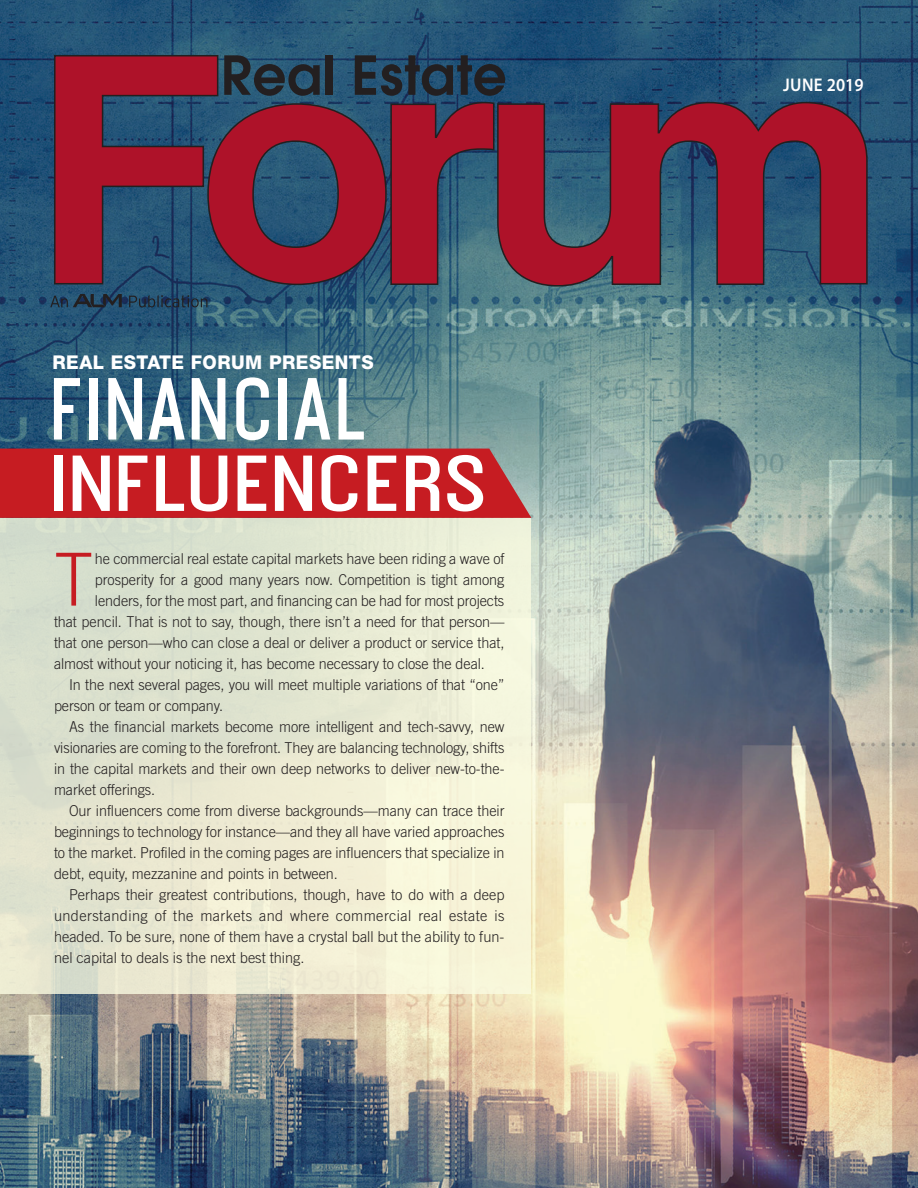
<style>
.page{position:relative;width:918px;height:1188px;background:#fff}
.page>*{position:absolute;margin:0;border:0;box-sizing:border-box;transform-origin:0 0}
.t1{font:700 77.55px "Ostrich Proper";letter-spacing:-.01em;color:#fff}
.t2{font:300 73.2px "Trade Gothic LT Std";color:#c61c22}
.t3{font:700 69.75px "Ostrich Proper";letter-spacing:-.01em;color:#fff;scale:1.22 1}
.t4{font:800 19.05px "Helvetica Neue LT Std";letter-spacing:.025em;color:#fff}
.t5{font:600 18.45px "Myriad Pro";letter-spacing:.01em;color:#fff;scale:.93 1}
.t6{font:300 15px "Trade Gothic LT Std";letter-spacing:-.005em;color:#231f20;scale:.96 1}
.t7{font:300 15px "Trade Gothic LT Std";letter-spacing:-.005em;color:#231f20}
.t8{font:300 15px "Trade Gothic LT Std";letter-spacing:.03em;color:#231f20}
</style>
<div class="page">
<img style="left:0;top:0;width:918px;height:1188px">
<svg style="left:129px;top:295px;width:79px;height:12px"></svg>
<svg style="left:50px;top:294px;width:72px;height:13px"></svg>
<svg style="left:496px;top:101px;width:372px;height:186px;background:#73314a"></svg>
<svg style="left:53px;top:54px;width:452px;height:232px;background:#65334c"></svg>
<svg style="left:0;top:518px;width:531px;height:476px;background:#e7e8d2"></svg>
<div style="left:0;top:449px;width:531px;height:69px;background:#c61c22"></div>
<p class="t4" style="left:52px;top:351px;width:323px">REAL ESTATE FORUM PRESENTS</p>
<h1 class="t1" style="left:51px;top:359px;width:322px">FINANCIAL</h1>
<h3 class="t3" style="left:49px;top:438px;width:363px">INFLUENCERS</h3>
<h2 class="t2" style="left:54px;top:536px;width:41px">T</h2>
<p class="t6" style="left:95px;top:549px;width:428px">he commercial real estate capital markets have been riding a wave of</p>
<p class="t6" style="left:95px;top:570px;width:428px">prosperity for a good many years now. Competition is tight among</p>
<p class="t6" style="left:95px;top:591px;width:428px">lenders, for the most part, and financing can be had for most projects</p>
<p class="t6" style="left:54px;top:612px;width:471px">that pencil. That is not to say, though, there isn’t a need for that person—</p>
<p class="t6" style="left:54px;top:633px;width:471px">that one person—who can close a deal or deliver a product or service that,</p>
<p class="t6" style="left:54px;top:654px;width:450px">almost without your noticing it, has become necessary to close the deal.</p>
<p class="t6" style="left:69px;top:675px;width:455px">In the next several pages, you will meet multiple variations of that “one”</p>
<p class="t6" style="left:54px;top:696px;width:178px">person or team or company.</p>
<p class="t6" style="left:69px;top:717px;width:455px">As the financial markets become more intelligent and tech-savvy, new</p>
<p class="t6" style="left:54px;top:738px;width:471px">visionaries are coming to the forefront. They are balancing technology, shifts</p>
<p class="t6" style="left:54px;top:759px;width:471px">in the capital markets and their own deep networks to deliver new-to-the-</p>
<p class="t6" style="left:54px;top:780px;width:107px">market offerings.</p>
<p class="t6" style="left:69px;top:801px;width:455px">Our influencers come from diverse backgrounds—many can trace their</p>
<p class="t6" style="left:54px;top:822px;width:471px">beginnings to technology for instance—and they all have varied approaches</p>
<p class="t6" style="left:54px;top:843px;width:471px">to the market. Profiled in the coming pages are influencers that specialize in</p>
<p class="t6" style="left:54px;top:864px;width:297px">debt, equity, mezzanine and points in between.</p>
<p class="t7" style="left:69px;top:885px;width:437px">Perhaps their greatest contributions, though, have to do with a deep</p>
<p class="t8" style="left:54px;top:906px;width:452px">understanding of the markets and where commercial real estate is</p>
<p class="t7" style="left:54px;top:927px;width:452px">headed. To be sure, none of them have a crystal ball but the ability to fun-</p>
<p class="t7" style="left:54px;top:948px;width:252px">nel capital to deals is the next best thing.</p>
<p class="t5" style="left:783px;top:73px;width:88px">JUNE 2019</p>
</div>
